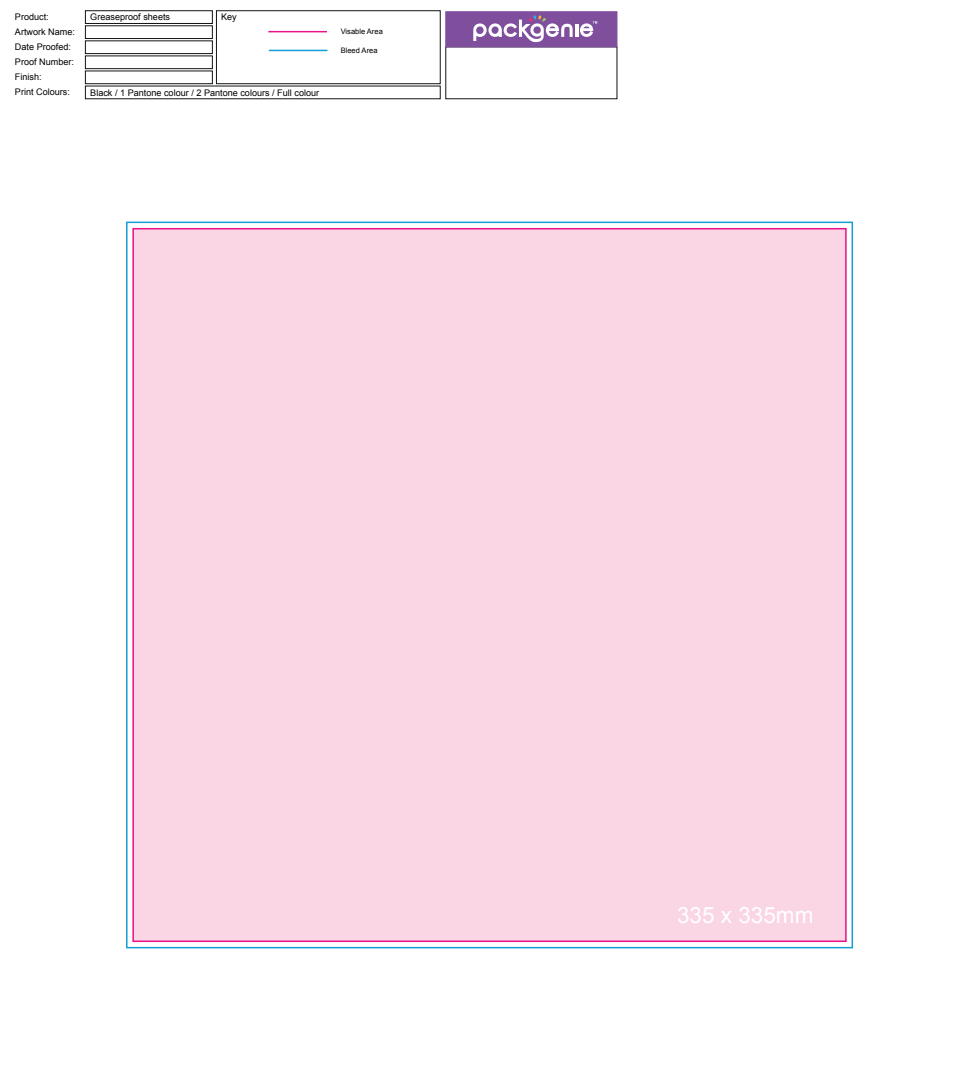
<style>
.page{position:relative;width:978px;height:1068px;background:#fff}
.page>*{position:absolute;margin:0;border:0;box-sizing:border-box;transform-origin:0 0}
.t1{font:22.5px "Arial";color:#fff}
.t2{font:9.07px/15.1px "Arial";color:#000001}
.t3{font:7.5px "Arial";color:#000001}
</style>
<div class="page">
<div style="left:132px;top:228px;width:714px;height:714px;background:#fad5e4;border:2px solid #e9128a"></div>
<div style="left:216px;top:11px;width:224px;height:73px;border:1px solid #111416"></div>
<hr style="left:268px;top:31px;width:59px;height:1px;background:#e9128a">
<hr style="left:269px;top:50px;width:58px;height:1px;background:#169ed9">
<div style="left:85px;top:11px;width:127px;height:13px;border:1px solid #111416"></div>
<div style="left:85px;top:26px;width:127px;height:13px;border:1px solid #111416"></div>
<div style="left:85px;top:41px;width:127px;height:13px;border:1px solid #111416"></div>
<div style="left:85px;top:56px;width:127px;height:13px;border:1px solid #111416"></div>
<div style="left:85px;top:71px;width:127px;height:13px;border:1px solid #111416"></div>
<div style="left:445px;top:11px;width:172px;height:36px;background:#7f4f9e;border:1px solid #7f4f9e"></div>
<svg style="left:473px;top:15px;width:124px;height:28px"></svg>
<p class="t2" style="left:15px;top:9px;width:62px">Product:<br>Artwork Name:<br>Date Proofed:<br>Proof Number:<br>Finish:<br>Print Colours:</p>
<p class="t2" style="left:90px;top:9px;width:81px">Greaseproof sheets</p>
<p class="t2" style="left:221px;top:9px;width:17px">Key</p>
<p class="t2" style="left:90px;top:85px;width:230px">Black / 1 Pantone colour / 2 Pantone colours / Full colour</p>
<p class="t3" style="left:340px;top:26px;width:44px">Visable Area</p>
<p class="t3" style="left:340px;top:45px;width:38px">Bleed Area</p>
<h1 class="t1" style="left:677px;top:900px;width:138px">335 x 335mm</h1>
</div>
